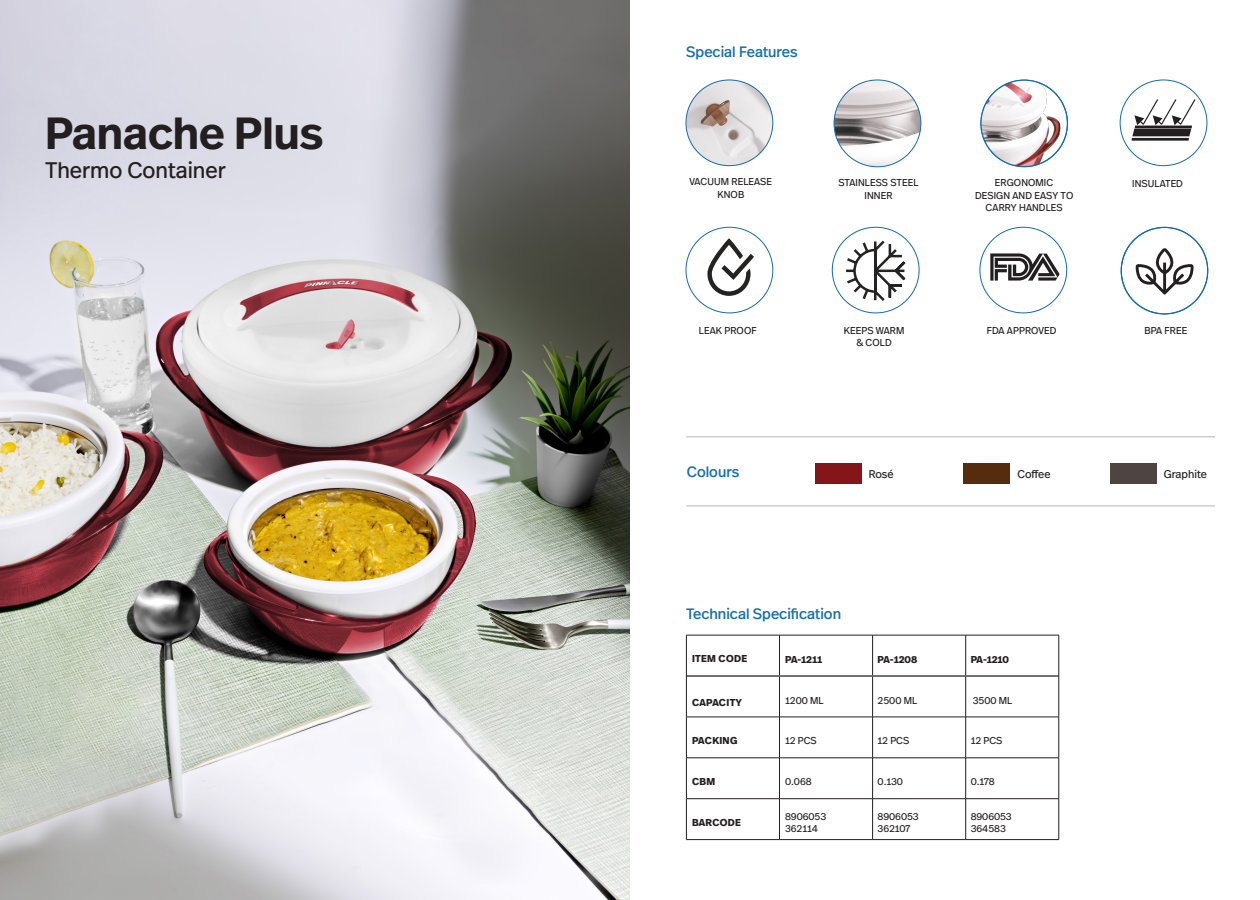
<style>
.page{position:relative;width:1260px;height:900px;background:#fff}
.page>*{position:absolute;margin:0;border:0;box-sizing:border-box;transform-origin:0 0}
.Heading{font:600 45px "Real Head Pro";color:#231f20}
.Heading_2{font:22.5px "Real Head Pro";color:#231f20}
.Heading-2{font:15px "Real Head Pro";color:#136eab}
.t1{font:11.25px "Real Head Pro";color:#242322}
.Table_Body{font:10px "Real Head Pro";letter-spacing:.01em;color:#231f20}
.Table_Heading{font:700 10px "Real Head Pro";letter-spacing:.03em;color:#231f20}
.Table_Body-2{font:700 10px "Real Head Pro";letter-spacing:-.01em;color:#231f20}
.Table_Body-3{font:10px "Real Head Pro";letter-spacing:-.01em;color:#231f20}
</style>
<div class="page">
<img style="left:0;top:0;width:630px;height:900px">
<img style="left:834px;top:80px;width:87px;height:87px;border-radius:43px">
<svg style="left:980px;top:98px;width:88px;height:51px"></svg>
<img style="left:981px;top:80px;width:79px;height:87px">
<img style="left:686px;top:80px;width:87px;height:86px">
<svg style="left:1121px;top:227px;width:87px;height:87px"></svg>
<hr style="left:686px;top:437px;width:529px;height:1px;background:#736e6c">
<hr style="left:686px;top:506px;width:529px;height:1px;background:#736e6c">
<div style="left:815px;top:464px;width:47px;height:20px;background:#841619"></div>
<div style="left:963px;top:464px;width:46px;height:20px;background:#552c0e"></div>
<div style="left:1111px;top:464px;width:46px;height:20px;background:#4e4442"></div>
<svg style="left:990px;top:253px;width:70px;height:28px"></svg>
<svg style="left:687px;top:636px;width:372px;height:203px"></svg>
<svg style="left:780px;top:718px;width:279px;height:80px"></svg>
<hr style="left:780px;top:758px;width:92px;height:1px;background:#231f20">
<hr style="left:780px;top:798px;width:92px;height:1px;background:#231f20">
<hr style="left:686px;top:799px;width:1px;height:40px;background:#231f20">
<hr style="left:686px;top:839px;width:94px;height:1px;background:#231f20">
<hr style="left:686px;top:758px;width:1px;height:41px;background:#231f20">
<hr style="left:686px;top:798px;width:94px;height:1px;background:#231f20">
<hr style="left:780px;top:717px;width:92px;height:1px;background:#231f20">
<hr style="left:779px;top:758px;width:1px;height:41px;background:#231f20">
<hr style="left:779px;top:799px;width:1px;height:40px;background:#231f20">
<hr style="left:780px;top:839px;width:92px;height:1px;background:#231f20">
<hr style="left:873px;top:635px;width:93px;height:1px;background:#231f20">
<hr style="left:966px;top:635px;width:93px;height:1px;background:#231f20">
<hr style="left:965px;top:635px;width:1px;height:40px;background:#231f20">
<hr style="left:1059px;top:635px;width:1px;height:41px;background:#231f20">
<hr style="left:780px;top:635px;width:93px;height:1px;background:#231f20">
<hr style="left:872px;top:635px;width:1px;height:40px;background:#231f20">
<hr style="left:686px;top:676px;width:1px;height:41px;background:#231f20">
<hr style="left:779px;top:677px;width:1px;height:40px;background:#231f20">
<hr style="left:872px;top:677px;width:1px;height:40px;background:#231f20">
<hr style="left:965px;top:677px;width:1px;height:40px;background:#231f20">
<hr style="left:1059px;top:676px;width:1px;height:41px;background:#231f20">
<hr style="left:686px;top:635px;width:94px;height:1px;background:#231f20">
<hr style="left:686px;top:635px;width:1px;height:41px;background:#231f20">
<hr style="left:779px;top:635px;width:1px;height:40px;background:#231f20">
<hr style="left:686px;top:717px;width:94px;height:1px;background:#231f20">
<hr style="left:686px;top:717px;width:1px;height:41px;background:#231f20">
<hr style="left:779px;top:717px;width:1px;height:41px;background:#231f20">
<hr style="left:686px;top:758px;width:94px;height:1px;background:#231f20">
<hr style="left:872px;top:717px;width:94px;height:1px;background:#231f20">
<hr style="left:872px;top:717px;width:1px;height:41px;background:#231f20">
<hr style="left:966px;top:717px;width:93px;height:1px;background:#231f20">
<hr style="left:872px;top:758px;width:94px;height:1px;background:#231f20">
<hr style="left:872px;top:758px;width:1px;height:41px;background:#231f20">
<hr style="left:966px;top:758px;width:93px;height:1px;background:#231f20">
<hr style="left:872px;top:798px;width:94px;height:1px;background:#231f20">
<hr style="left:872px;top:799px;width:1px;height:40px;background:#231f20">
<hr style="left:966px;top:798px;width:93px;height:1px;background:#231f20">
<hr style="left:872px;top:839px;width:94px;height:1px;background:#231f20">
<hr style="left:966px;top:839px;width:93px;height:1px;background:#231f20">
<hr style="left:965px;top:717px;width:1px;height:41px;background:#231f20">
<hr style="left:1059px;top:717px;width:1px;height:41px;background:#231f20">
<hr style="left:965px;top:758px;width:1px;height:41px;background:#231f20">
<hr style="left:1059px;top:758px;width:1px;height:41px;background:#231f20">
<hr style="left:965px;top:799px;width:1px;height:40px;background:#231f20">
<hr style="left:1059px;top:799px;width:1px;height:40px;background:#231f20">
<hr style="left:687px;top:675px;width:93px;height:2px;background:#231f20">
<hr style="left:780px;top:675px;width:93px;height:2px;background:#231f20">
<hr style="left:873px;top:675px;width:93px;height:2px;background:#231f20">
<hr style="left:966px;top:675px;width:93px;height:2px;background:#231f20">
<svg style="left:844px;top:238px;width:64px;height:66px"></svg>
<svg style="left:1132px;top:99px;width:64px;height:42px"></svg>
<svg style="left:707px;top:238px;width:47px;height:58px"></svg>
<p class="Heading" style="left:45px;top:101px;width:280px">Panache Plus</p>
<p class="Heading_2" style="left:45px;top:155px;width:182px">Thermo Container</p>
<p class="Heading-2" style="left:686px;top:41px;width:113px">Special Features</p>
<p class="Table_Body" style="left:689px;top:175px;width:84px">VACUUM RELEASE</p>
<p class="Table_Body" style="left:717px;top:187px;width:28px">KNOB</p>
<p class="Table_Body" style="left:838px;top:176px;width:82px">STAINLESS STEEL</p>
<p class="Table_Body" style="left:865px;top:188px;width:29px">INNER</p>
<p class="Table_Body" style="left:699px;top:323px;width:59px">LEAK PROOF</p>
<p class="Table_Body" style="left:844px;top:323px;width:62px">KEEPS WARM</p>
<p class="Table_Body" style="left:856px;top:336px;width:37px">&amp; COLD</p>
<p class="Table_Body" style="left:995px;top:176px;width:60px">ERGONOMIC</p>
<p class="Table_Body" style="left:975px;top:188px;width:100px">DESIGN AND EASY TO</p>
<p class="Table_Body" style="left:986px;top:201px;width:79px">CARRY HANDLES</p>
<p class="Table_Body" style="left:987px;top:323px;width:71px">FDA APPROVED</p>
<p class="Table_Body" style="left:1132px;top:177px;width:52px">INSULATED</p>
<p class="Table_Body" style="left:1145px;top:324px;width:44px">BPA FREE</p>
<p class="Heading-2" style="left:687px;top:462px;width:54px">Colours</p>
<p class="t1" style="left:869px;top:467px;width:26px">Rosé</p>
<p class="t1" style="left:1017px;top:466px;width:35px">Coffee</p>
<p class="t1" style="left:1164px;top:466px;width:45px">Graphite</p>
<p class="Heading-2" style="left:686px;top:604px;width:156px">Technical Specification</p>
<p class="Table_Heading" style="left:692px;top:651px;width:57px">ITEM CODE</p>
<p class="Table_Body-2" style="left:785px;top:652px;width:39px">PA-1211</p>
<p class="Table_Body-2" style="left:878px;top:652px;width:41px">PA-1208</p>
<p class="Table_Body-2" style="left:971px;top:652px;width:40px">PA-1210</p>
<p class="Table_Heading" style="left:692px;top:695px;width:51px">CAPACITY</p>
<p class="Table_Body" style="left:785px;top:693px;width:40px">1200 ML</p>
<p class="Table_Body" style="left:878px;top:693px;width:41px">2500 ML</p>
<p class="Table_Body" style="left:973px;top:693px;width:41px">3500 ML</p>
<p class="Table_Heading" style="left:692px;top:734px;width:47px">PACKING</p>
<p class="Table_Body" style="left:785px;top:734px;width:33px">12 PCS</p>
<p class="Table_Body" style="left:878px;top:734px;width:33px">12 PCS</p>
<p class="Table_Body" style="left:971px;top:734px;width:33px">12 PCS</p>
<p class="Table_Heading" style="left:692px;top:775px;width:25px">CBM</p>
<p class="Table_Body" style="left:785px;top:775px;width:28px">0.068</p>
<p class="Table_Body" style="left:878px;top:775px;width:27px">0.130</p>
<p class="Table_Body" style="left:971px;top:775px;width:26px">0.178</p>
<p class="Table_Heading" style="left:692px;top:815px;width:50px">BARCODE</p>
<p class="Table_Body-3" style="left:785px;top:810px;width:43px">8906053</p>
<p class="Table_Body" style="left:785px;top:822px;width:34px">362114</p>
<p class="Table_Body-3" style="left:878px;top:810px;width:43px">8906053</p>
<p class="Table_Body" style="left:878px;top:822px;width:34px">362107</p>
<p class="Table_Body-3" style="left:971px;top:810px;width:43px">8906053</p>
<p class="Table_Body" style="left:971px;top:822px;width:37px">364583</p>
</div>
